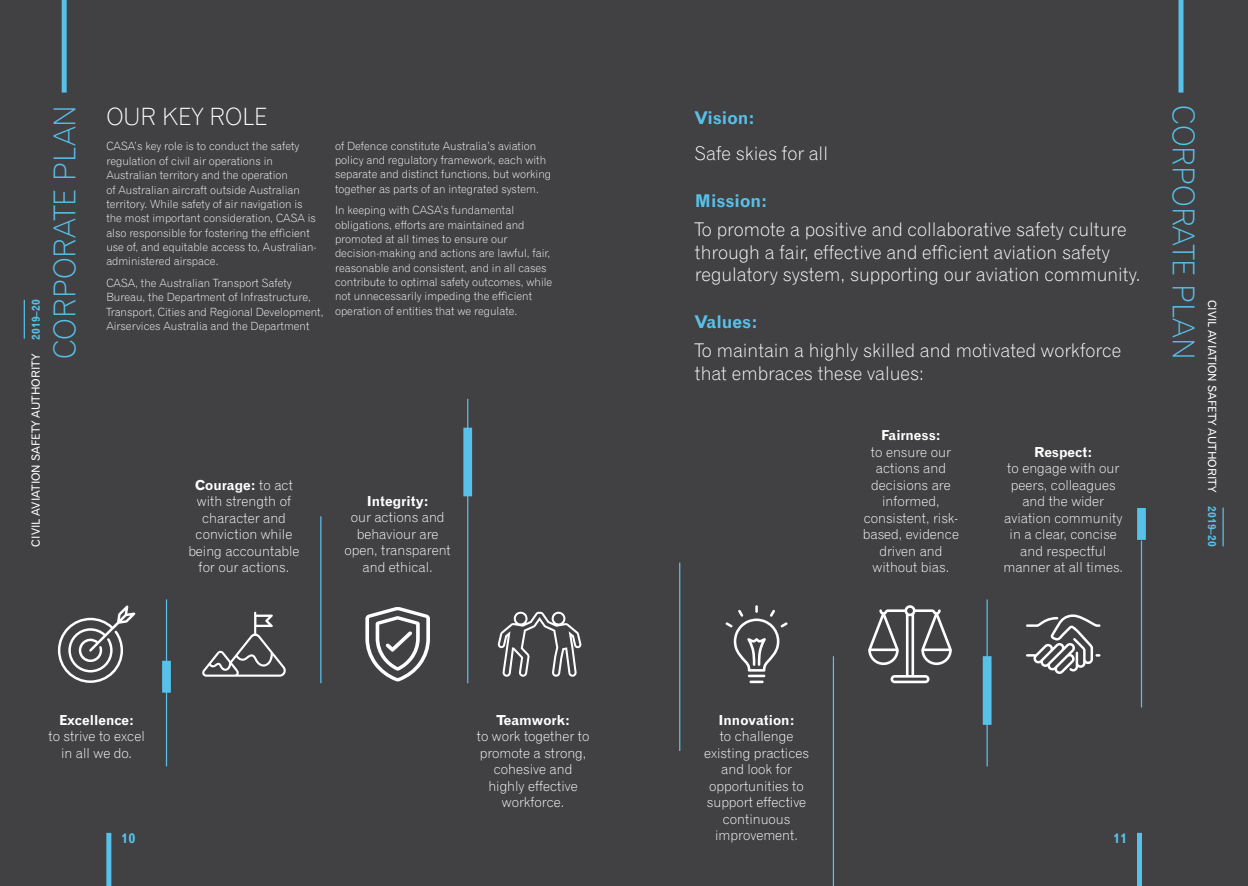
<style>
.page{position:relative;width:1248px;height:886px;background:#fff}
.page>*{position:absolute;margin:0;border:0;box-sizing:border-box;transform-origin:0 0}
.t1{font:30px "Gothic 720 BT Light B";color:#57c1e9}
.t2{font:23.75px "Gothic 720 BT Light B";color:#fff}
.body{font:18.75px/22.5px "Gothic 720 BT Light B";color:#fff}
.t3{font:17.5px "Gothic 720 BT Bold B";color:#57c1e9}
.H2_sub{font:13.75px/16.5px "Gothic 720 BT Light B";color:#fff;text-align:center}
.t4{font:13.75px "Gothic 720 BT Bold B";color:#57c1e9}
.body-2{font:11.25px/14.4px "Gothic 720 BT Light B";color:#fff}
.t5{font:11.25px "Gothic 720 BT Roman B";color:#fff}
.t6{font:11.25px "Gothic 720 BT Bold B";color:#57c1e9}
.s1{font-family:"Gothic 720 BT Bold B"}
</style>
<div class="page">
<div style="left:0;top:0;width:1247px;height:886px;background:#414042"></div>
<div style="left:1178px;top:0;width:5px;height:93px;background:#57c1e9"></div>
<div style="left:62px;top:0;width:5px;height:93px;background:#57c1e9"></div>
<div style="left:1136px;top:833px;width:5px;height:53px;background:#57c1e9"></div>
<div style="left:106px;top:833px;width:5px;height:53px;background:#57c1e9"></div>
<hr style="left:1222px;top:507px;width:1px;height:39px;background:#57c1e9">
<hr style="left:24px;top:300px;width:1px;height:39px;background:#57c1e9">
<svg style="left:497px;top:611px;width:84px;height:66px"></svg>
<svg style="left:202px;top:612px;width:84px;height:65px"></svg>
<svg style="left:58px;top:605px;width:77px;height:78px"></svg>
<svg style="left:365px;top:607px;width:65px;height:74px"></svg>
<hr style="left:320px;top:516px;width:1px;height:167px;background:#57c1e9">
<hr style="left:166px;top:599px;width:1px;height:167px;background:#57c1e9">
<hr style="left:467px;top:399px;width:1px;height:284px;background:#57c1e9">
<div style="left:463px;top:428px;width:9px;height:68px;background:#57c1e9"></div>
<div style="left:162px;top:661px;width:9px;height:32px;background:#57c1e9"></div>
<svg style="left:868px;top:605px;width:83px;height:78px"></svg>
<svg style="left:1026px;top:614px;width:74px;height:60px"></svg>
<hr style="left:749px;top:680px;width:14px;height:3px;background:#fff">
<svg style="left:725px;top:605px;width:62px;height:72px"></svg>
<div style="left:982px;top:656px;width:9px;height:69px;background:#57c1e9"></div>
<hr style="left:832px;top:656px;width:2px;height:230px;background:#57c1e9">
<hr style="left:679px;top:562px;width:1px;height:189px;background:#57c1e9">
<hr style="left:986px;top:599px;width:1px;height:167px;background:#57c1e9">
<hr style="left:1140px;top:540px;width:1px;height:167px;background:#57c1e9">
<div style="left:1136px;top:508px;width:9px;height:32px;background:#57c1e9"></div>
<p class="t6" style="left:29px;top:340px;width:42px;rotate:-90deg">2019–20</p>
<p class="t5" style="left:29px;top:546px;width:194px;rotate:-90deg">CIVIL AVIATION SAFETY AUTHORITY</p>
<h1 class="t1" style="left:46px;top:359px;width:256px;rotate:-90deg">CORPORATE PLAN</h1>
<h1 class="t2" style="left:106px;top:102px;width:163px">OUR KEY ROLE</h1>
<p class="body-2" style="left:106px;top:139px;width:212px">CASA’s key role is to conduct the safety regulation of civil air operations in Australian territory and the operation<br>of Australian aircraft outside Australian territory. While safety of air navigation is the most important consideration, CASA is also responsible for fostering the efficient use of, and equitable access to, Australian&shy;administered airspace.</p>
<p class="body-2" style="left:106px;top:276px;width:219px">CASA, the Australian Transport Safety Bureau, the Department of Infrastructure, Transport, Cities and Regional Development, Airservices Australia and the Department</p>
<p class="body-2" style="left:335px;top:138px;width:217px">of Defence constitute Australia’s aviation policy and regulatory framework, each with separate and distinct functions, but working together as parts of an integrated system.</p>
<p class="body-2" style="left:335px;top:203px;width:219px">In keeping with CASA’s fundamental obligations, efforts are maintained and promoted at all times to ensure our decision-making and actions are lawful, fair, reasonable and consistent, and in all cases contribute to optimal safety outcomes, while not unnecessarily impeding the efficient operation of entities that we regulate.</p>
<h2 class="H2_sub" style="left:188px;top:476px;width:113px"><span class="s1">Courage:</span> to act with strength of character and conviction while being accountable for our actions.</h2>
<h2 class="H2_sub" style="left:344px;top:493px;width:108px"><span class="s1">Integrity:<br></span>our actions and behaviour are open, transparent and ethical.</h2>
<h2 class="t3" style="left:694px;top:107px;width:61px">Vision:</h2>
<p class="body" style="left:694px;top:142px;width:135px">Safe skies for all</p>
<h2 class="t3" style="left:694px;top:190px;width:74px">Mission:</h2>
<p class="body" style="left:694px;top:218px;width:447px">To promote a positive and collaborative safety culture through a fair, effective and efficient aviation safety regulatory system, supporting our aviation community.</p>
<h2 class="t3" style="left:694px;top:311px;width:64px">Values:</h2>
<p class="body" style="left:694px;top:339px;width:428px">To maintain a highly skilled and motivated workforce that embraces these values:</p>
<h2 class="H2_sub" style="left:862px;top:427px;width:98px"><span class="s1">Fairness:<br></span>to ensure our actions and decisions are informed, consistent, risk&shy;based, evidence driven and without bias.</h2>
<h2 class="H2_sub" style="left:1003px;top:443px;width:121px"><span class="s1">Respect:<br></span>to engage with our peers, colleagues and the wider aviation community in a clear, concise and respectful manner at all times.</h2>
<h1 class="t1" style="left:1201px;top:105px;width:256px;rotate:90deg">CORPORATE PLAN</h1>
<p class="t5" style="left:1218px;top:299px;width:194px;rotate:90deg">CIVIL AVIATION SAFETY AUTHORITY</p>
<p class="t6" style="left:1218px;top:506px;width:42px;rotate:90deg">2019–20</p>
<h2 class="H2_sub" style="left:48px;top:711px;width:98px"><span class="s1">Excellence:<br></span>to strive to excel in all we do.</h2>
<h2 class="H2_sub" style="left:477px;top:711px;width:114px"><span class="s1">Teamwork:<br></span>to work together to promote a strong, cohesive and highly effective workforce.</h2>
<h2 class="H2_sub" style="left:704px;top:711px;width:107px"><span class="s1">Innovation:<br></span>to challenge existing practices and look for opportunities to support effective continuous improvement.</h2>
<p class="t4" style="left:121px;top:830px;width:16px">10</p>
<p class="t4" style="left:1112px;top:830px;width:16px">11</p>
</div>
